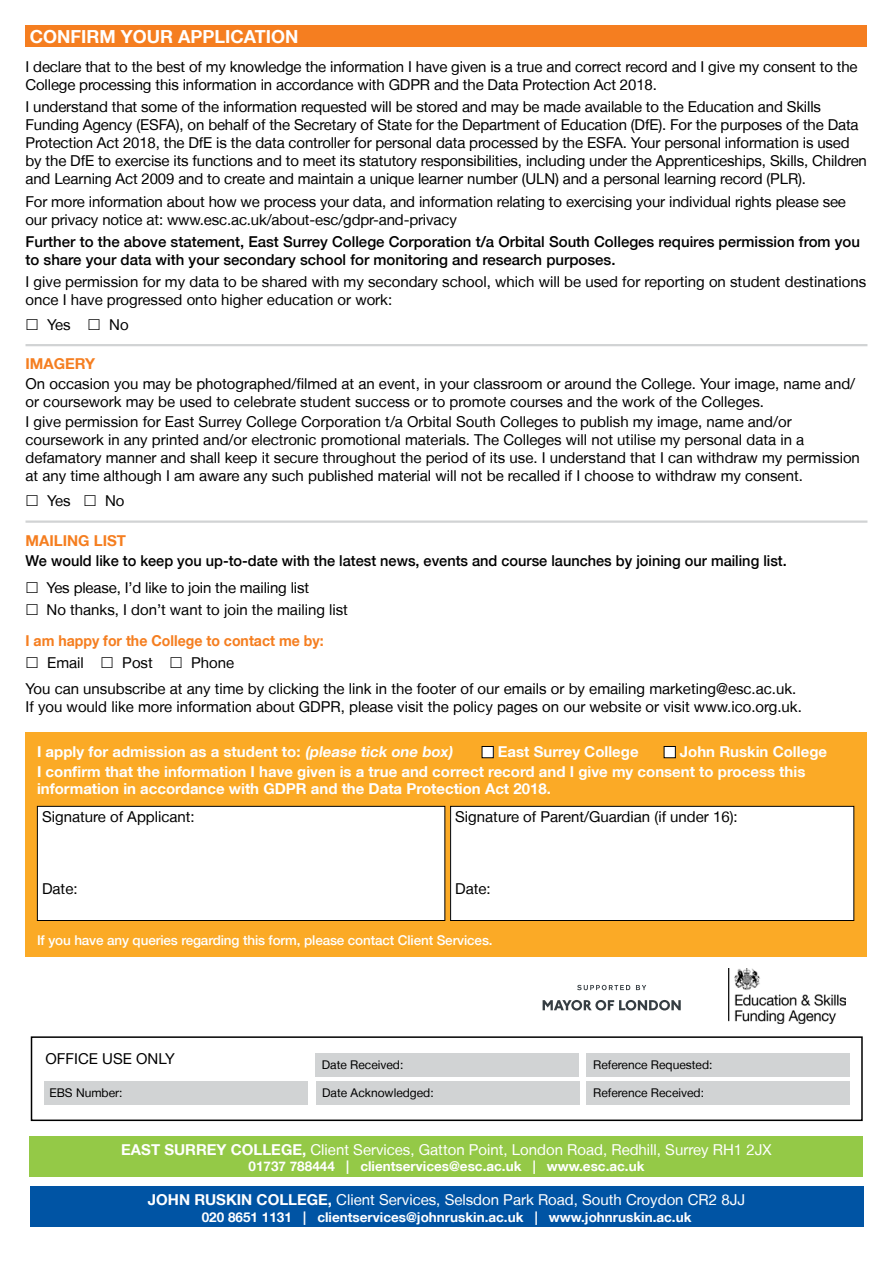
<style>
.page{position:relative;width:893px;height:1263px;background:#fff}
.page>*{position:absolute;margin:0;border:0;box-sizing:border-box;transform-origin:0 0}
.t1{font:700 18px "Helvetica Neue LT";color:#fff}
.t2{font:15px/18px "Helvetica Neue LT";color:#000}
.t3{font:500 15px/18px "Helvetica Neue LT";color:#000}
.t4{font:700 15px/20.7px "Helvetica Neue LT";color:#fff}
.t5{font:15px "Helvetica Neue LT";color:#fff}
.t6{font:700 15px "Helvetica Neue LT";color:#f57e20;scale:.94 1}
.t7{font:700 15px "Helvetica Neue LT";color:#f57e20}
.t8{font:700 13.5px "Helvetica Neue LT";color:#fff}
.t9{font:500 13.5px "Helvetica Neue LT";letter-spacing:-.01em;color:#fff}
.t10{font:12px "Helvetica Neue LT";color:#000}
.s1{font-style:italic}
.s2{font-weight:700}
</style>
<div class="page">
<div style="left:31px;top:1036px;width:832px;height:85px;border:2px solid #000"></div>
<div style="left:26px;top:732px;width:841px;height:224px;background:#fbaa26"></div>
<div style="left:482px;top:746px;width:11px;height:12px;background:#fff"></div>
<div style="left:482px;top:746px;width:12px;height:12px;border:1px solid #000"></div>
<div style="left:664px;top:746px;width:11px;height:12px;background:#fff"></div>
<div style="left:664px;top:746px;width:12px;height:12px;border:1px solid #000"></div>
<div style="left:37px;top:806px;width:408px;height:114px;background:#fff"></div>
<div style="left:37px;top:806px;width:408px;height:115px;border:1px solid #000"></div>
<div style="left:451px;top:806px;width:403px;height:114px;background:#fff"></div>
<div style="left:450px;top:806px;width:404px;height:115px;border:1px solid #000"></div>
<div style="left:26px;top:26px;width:841px;height:21px;background:#f57e20"></div>
<hr style="left:26px;top:344px;width:841px;height:2px;background:#d1d3d4">
<hr style="left:26px;top:520px;width:841px;height:3px;background:#d1d3d4">
<div style="left:316px;top:1053px;width:263px;height:24px;background:#d1d3d4"></div>
<div style="left:316px;top:1081px;width:263px;height:24px;background:#d1d3d4"></div>
<img style="left:728px;top:968px;width:117px;height:55px">
<svg style="left:543px;top:1000px;width:138px;height:10px"></svg>
<svg style="left:577px;top:985px;width:53px;height:5px"></svg>
<svg style="left:636px;top:985px;width:10px;height:5px"></svg>
<div style="left:586px;top:1053px;width:264px;height:24px;background:#d1d3d4"></div>
<div style="left:586px;top:1081px;width:264px;height:24px;background:#d1d3d4"></div>
<div style="left:30px;top:1187px;width:833px;height:40px;background:#0054a4"></div>
<div style="left:30px;top:1136px;width:833px;height:40px;background:#94c947"></div>
<div style="left:45px;top:1081px;width:263px;height:24px;background:#d1d3d4"></div>
<p class="t1" style="left:30px;top:25px;width:270px">CONFIRM YOUR APPLICATION</p>
<p class="t2" style="left:26px;top:58px;width:834px">I declare that to the best of my knowledge the information I have given is a true and correct record and I give my consent to the<br>College processing this information in accordance with GDPR and the Data Protection Act 2018.</p>
<p class="t2" style="left:26px;top:98px;width:843px">I understand that some of the information requested will be stored and may be made available to the Education and Skills Funding Agency (ESFA), on behalf of the Secretary of State for the Department of Education (DfE). For the purposes of the Data Protection Act 2018, the DfE is the data controller for personal data processed by the ESFA. Your personal information is used by the DfE to exercise its functions and to meet its statutory responsibilities, including under the Apprenticeships, Skills, Children and Learning Act 2009 and to create and maintain a unique learner number (ULN) and a personal learning record (PLR).</p>
<p class="t2" style="left:26px;top:192px;width:822px">For more information about how we process your data, and information relating to exercising your individual rights please see our privacy notice at: www.esc.ac.uk/about-esc/gdpr-and-privacy</p>
<p class="t3" style="left:26px;top:232px;width:836px">Further to the above statement, East Surrey College Corporation t/a Orbital South Colleges requires permission from you to share your data with your secondary school for monitoring and research purposes.</p>
<p class="t2" style="left:26px;top:273px;width:842px">I give permission for my data to be shared with my secondary school, which will be used for reporting on student destinations once I have progressed onto higher education or work:</p>
<p class="t2" style="left:47px;top:316px;width:25px">Yes</p>
<p class="t2" style="left:109px;top:316px;width:21px">No</p>
<p class="t7" style="left:26px;top:354px;width:71px">IMAGERY</p>
<p class="t2" style="left:26px;top:374px;width:831px">On occasion you may be photographed/filmed at an event, in your classroom or around the College. Your image, name and/ or coursework may be used to celebrate student success or to promote courses and the work of the Colleges.</p>
<p class="t2" style="left:26px;top:412px;width:836px">I give permission for East Surrey College Corporation t/a Orbital South Colleges to publish my image, name and/or coursework in any printed and/or electronic promotional materials. The Colleges will not utilise my personal data in a defamatory manner and shall keep it secure throughout the period of its use. I understand that I can withdraw my permission at any time although I am aware any such published material will not be recalled if I choose to withdraw my consent.</p>
<p class="t2" style="left:47px;top:492px;width:25px">Yes</p>
<p class="t2" style="left:105px;top:492px;width:21px">No</p>
<p class="t7" style="left:26px;top:531px;width:102px">MAILING LIST</p>
<p class="t3" style="left:26px;top:551px;width:763px">We would like to keep you up-to-date with the latest news, events and course launches by joining our mailing list.</p>
<p class="t2" style="left:47px;top:576px;width:303px;line-height:22.2px">Yes please, I’d like to join the mailing list<br>No thanks, I don’t want to join the mailing list</p>
<p class="t6" style="left:26px;top:631px;width:319px">I am happy for the College to contact me by:</p>
<p class="t2" style="left:47px;top:653px;width:38px">Email</p>
<p class="t2" style="left:122px;top:653px;width:32px">Post</p>
<p class="t2" style="left:26px;top:649px;width:772px;line-height:26.5px;text-indent:166px">Phone<br>You can unsubscribe at any time by clicking the link in the footer of our emails or by emailing marketing@esc.ac.uk.</p>
<p class="t2" style="left:26px;top:698px;width:778px">If you would like more information about GDPR, please visit the policy pages on our website or visit www.ico.org.uk.</p>
<p class="t4" style="left:37px;top:740px;width:417px">I apply for admission as a student to: <span class="s1">(please tick one box)</span></p>
<p class="t4" style="left:498px;top:740px;width:142px">East Surrey College</p>
<p class="t4" style="left:37px;top:740px;width:792px;text-indent:643px">John Ruskin College<br>I confirm that the information I have given is a true and correct record and I give my consent to process this</p>
<p class="t4" style="left:37px;top:778px;width:515px">information in accordance with GDPR and the Data Protection Act 2018.</p>
<p class="t2" style="left:42px;top:807px;width:154px">Signature of Applicant:</p>
<p class="t2" style="left:455px;top:807px;width:284px">Signature of Parent/Guardian (if under 16):</p>
<p class="t2" style="left:42px;top:879px;width:37px">Date:</p>
<p class="t2" style="left:455px;top:879px;width:37px">Date:</p>
<p class="t9" style="left:37px;top:932px;width:457px">If you have any queries regarding this form, please contact Client Services.</p>
<p class="t2" style="left:46px;top:1050px;width:131px">OFFICE USE ONLY</p>
<p class="t10" style="left:49px;top:1085px;width:75px">EBS Number:</p>
<p class="t10" style="left:322px;top:1058px;width:83px">Date Received:</p>
<p class="t10" style="left:322px;top:1085px;width:113px">Date Acknowledged:</p>
<p class="t10" style="left:593px;top:1058px;width:121px">Reference Requested:</p>
<p class="t10" style="left:593px;top:1085px;width:112px">Reference Received:</p>
<p class="t5" style="left:121px;top:1140px;width:652px"><span class="s2">EAST SURREY COLLEGE,</span> Client Services, Gatton Point, London Road, Redhill, Surrey RH1 2JX</p>
<p class="t8" style="left:249px;top:1158px;width:397px">01737 788444 | clientservices@esc.ac.uk | www.esc.ac.uk</p>
<p class="t5" style="left:148px;top:1191px;width:599px"><span class="s2">JOHN RUSKIN COLLEGE,</span> Client Services, Selsdon Park Road, South Croydon CR2 8JJ</p>
<p class="t8" style="left:202px;top:1208px;width:491px">020 8651 1131 | clientservices@johnruskin.ac.uk | www.johnruskin.ac.uk</p>
</div>
